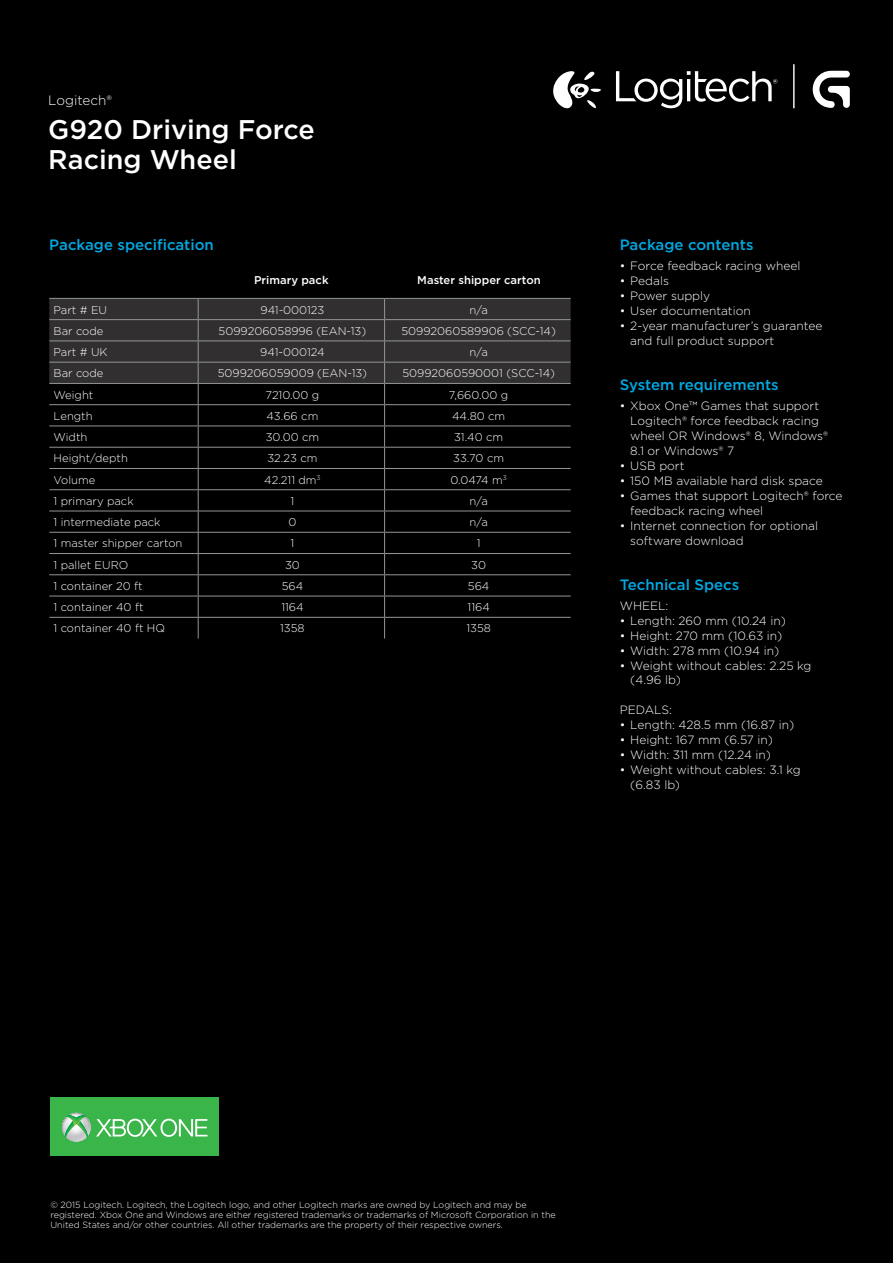
<style>
.page{position:relative;width:893px;height:1263px;background:#000001}
.page>*{position:absolute;margin:0;border:0;box-sizing:border-box;transform-origin:0 0}
.t1{font:500 27px/30px "Gotham";color:#fff}
.t2{font:500 15px "Gotham";color:#00a8e1}
.t3{font:300 13.5px "Gotham";color:#fff}
.t4{font:300 12px/15px "Gotham";color:#fff}
.t5{font:300 11.25px "Gotham";color:#fff}
.t6{font:500 11.25px "Gotham";color:#fff}
.t7{font:300 9px/10.1px "Gotham";color:#fff}
</style>
<div class="page">
<svg style="left:553px;top:64px;width:242px;height:44px"></svg>
<svg style="left:813px;top:71px;width:37px;height:37px"></svg>
<div style="left:50px;top:1097px;width:169px;height:59px;background:#3ab54a"></div>
<svg style="left:62px;top:1113px;width:146px;height:29px"></svg>
<svg style="left:49px;top:298px;width:522px;height:340px;background:#121213"></svg>
<p class="t3" style="left:48px;top:92px;width:65px">Logitech®</p>
<h1 class="t1" style="left:48px;top:114px;width:268px">G920 Driving Force<br>Racing Wheel</h1>
<p class="t2" style="left:49px;top:235px;width:166px">Package specification</p>
<p class="t2" style="left:620px;top:235px;width:135px">Package contents</p>
<p class="t4" style="left:620px;top:258px;width:182px">• Force feedback racing wheel</p>
<p class="t4" style="left:620px;top:273px;width:51px">• Pedals</p>
<p class="t4" style="left:620px;top:288px;width:92px">• Power supply</p>
<p class="t4" style="left:620px;top:303px;width:133px">• User documentation</p>
<p class="t4" style="left:630px;top:318px;width:194px;text-indent:-10px">• 2-year manufacturer’s guarantee and full product support</p>
<p class="t2" style="left:620px;top:375px;width:161px">System requirements</p>
<p class="t4" style="left:630px;top:398px;width:199px;text-indent:-10px">• Xbox One™ Games that support<br>Logitech® force feedback racing wheel OR Windows® 8, Windows®<br>8.1 or Windows® 7</p>
<p class="t4" style="left:620px;top:458px;width:66px">• USB port</p>
<p class="t4" style="left:620px;top:473px;width:205px">• 150 MB available hard disk space</p>
<p class="t4" style="left:630px;top:488px;width:214px;text-indent:-10px">• Games that support Logitech® force feedback racing wheel</p>
<p class="t4" style="left:630px;top:518px;width:189px;text-indent:-10px">• Internet connection for optional software download</p>
<p class="t2" style="left:620px;top:575px;width:121px">Technical Specs</p>
<p class="t4" style="left:620px;top:598px;width:50px">WHEEL:</p>
<p class="t4" style="left:620px;top:612px;width:168px">• Length: 260 mm (10.24 in)</p>
<p class="t4" style="left:620px;top:627px;width:164px">• Height: 270 mm (10.63 in)</p>
<p class="t4" style="left:620px;top:642px;width:161px">• Width: 278 mm (10.94 in)</p>
<p class="t4" style="left:630px;top:657px;width:183px;text-indent:-10px">• Weight without cables: 2.25 kg (4.96 lb)</p>
<p class="t4" style="left:620px;top:702px;width:54px">PEDALS:</p>
<p class="t4" style="left:620px;top:717px;width:176px">• Length: 428.5 mm (16.87 in)</p>
<p class="t4" style="left:620px;top:732px;width:155px">• Height: 167 mm (6.57 in)</p>
<p class="t4" style="left:620px;top:747px;width:153px">• Width: 311 mm (12.24 in)</p>
<p class="t4" style="left:630px;top:762px;width:172px;text-indent:-10px">• Weight without cables: 3.1 kg (6.83 lb)</p>
<p class="t6" style="left:254px;top:272px;width:76px">Primary pack</p>
<p class="t6" style="left:417px;top:272px;width:125px">Master shipper carton</p>
<p class="t5" style="left:54px;top:302px;width:55px">Part # EU</p>
<p class="t5" style="left:260px;top:302px;width:66px">941-000123</p>
<p class="t5" style="left:470px;top:302px;width:20px">n/a</p>
<p class="t5" style="left:54px;top:324px;width:51px">Bar code</p>
<p class="t5" style="left:219px;top:324px;width:149px">5099206058996 (EAN-13)</p>
<p class="t5" style="left:401px;top:324px;width:156px">50992060589906 (SCC-14)</p>
<p class="t5" style="left:54px;top:345px;width:56px">Part # UK</p>
<p class="t5" style="left:260px;top:345px;width:66px">941-000124</p>
<p class="t5" style="left:470px;top:345px;width:20px">n/a</p>
<p class="t5" style="left:54px;top:366px;width:51px">Bar code</p>
<p class="t5" style="left:218px;top:366px;width:151px">5099206059009 (EAN-13)</p>
<p class="t5" style="left:402px;top:366px;width:154px">50992060590001 (SCC-14)</p>
<p class="t5" style="left:54px;top:387px;width:41px">Weight</p>
<p class="t5" style="left:266px;top:387px;width:55px">7210.00 g</p>
<p class="t5" style="left:449px;top:387px;width:61px">7,660.00 g</p>
<p class="t5" style="left:54px;top:409px;width:41px">Length</p>
<p class="t5" style="left:266px;top:409px;width:53px">43.66 cm</p>
<p class="t5" style="left:452px;top:409px;width:55px">44.80 cm</p>
<p class="t5" style="left:54px;top:430px;width:35px">Width</p>
<p class="t5" style="left:266px;top:430px;width:55px">30.00 cm</p>
<p class="t5" style="left:454px;top:430px;width:51px">31.40 cm</p>
<p class="t5" style="left:54px;top:451px;width:76px">Height/depth</p>
<p class="t5" style="left:267px;top:451px;width:52px">32.23 cm</p>
<p class="t5" style="left:453px;top:451px;width:52px">33.70 cm</p>
<p class="t5" style="left:54px;top:472px;width:43px">Volume</p>
<p class="t5" style="left:264px;top:472px;width:58px">42.211 dm<sup>3</sup></p>
<p class="t5" style="left:450px;top:472px;width:58px">0.0474 m<sup>3</sup></p>
<p class="t5" style="left:54px;top:494px;width:82px">1 primary pack</p>
<p class="t5" style="left:291px;top:494px;width:5px">1</p>
<p class="t5" style="left:470px;top:494px;width:20px">n/a</p>
<p class="t5" style="left:54px;top:515px;width:109px">1 intermediate pack</p>
<p class="t5" style="left:288px;top:515px;width:9px">0</p>
<p class="t5" style="left:470px;top:515px;width:20px">n/a</p>
<p class="t5" style="left:54px;top:536px;width:130px">1 master shipper carton</p>
<p class="t5" style="left:291px;top:536px;width:5px">1</p>
<p class="t5" style="left:477px;top:536px;width:5px">1</p>
<p class="t5" style="left:54px;top:558px;width:76px">1 pallet EURO</p>
<p class="t5" style="left:285px;top:558px;width:16px">30</p>
<p class="t5" style="left:471px;top:558px;width:16px">30</p>
<p class="t5" style="left:54px;top:579px;width:91px">1 container 20 ft</p>
<p class="t5" style="left:282px;top:579px;width:23px">564</p>
<p class="t5" style="left:468px;top:579px;width:23px">564</p>
<p class="t5" style="left:54px;top:600px;width:92px">1 container 40 ft</p>
<p class="t5" style="left:281px;top:600px;width:24px">1164</p>
<p class="t5" style="left:468px;top:600px;width:24px">1164</p>
<p class="t5" style="left:54px;top:621px;width:113px">1 container 40 ft HQ</p>
<p class="t5" style="left:280px;top:621px;width:26px">1358</p>
<p class="t5" style="left:466px;top:621px;width:26px">1358</p>
<p class="t7" style="left:50px;top:1200px;width:507px">© 2015 Logitech. Logitech, the Logitech logo, and other Logitech marks are owned by Logitech and may be registered. Xbox One and Windows are either registered trademarks or trademarks of Microsoft Corporation in the<br>United States and/or other countries. All other trademarks are the property of their respective owners.</p>
</div>
